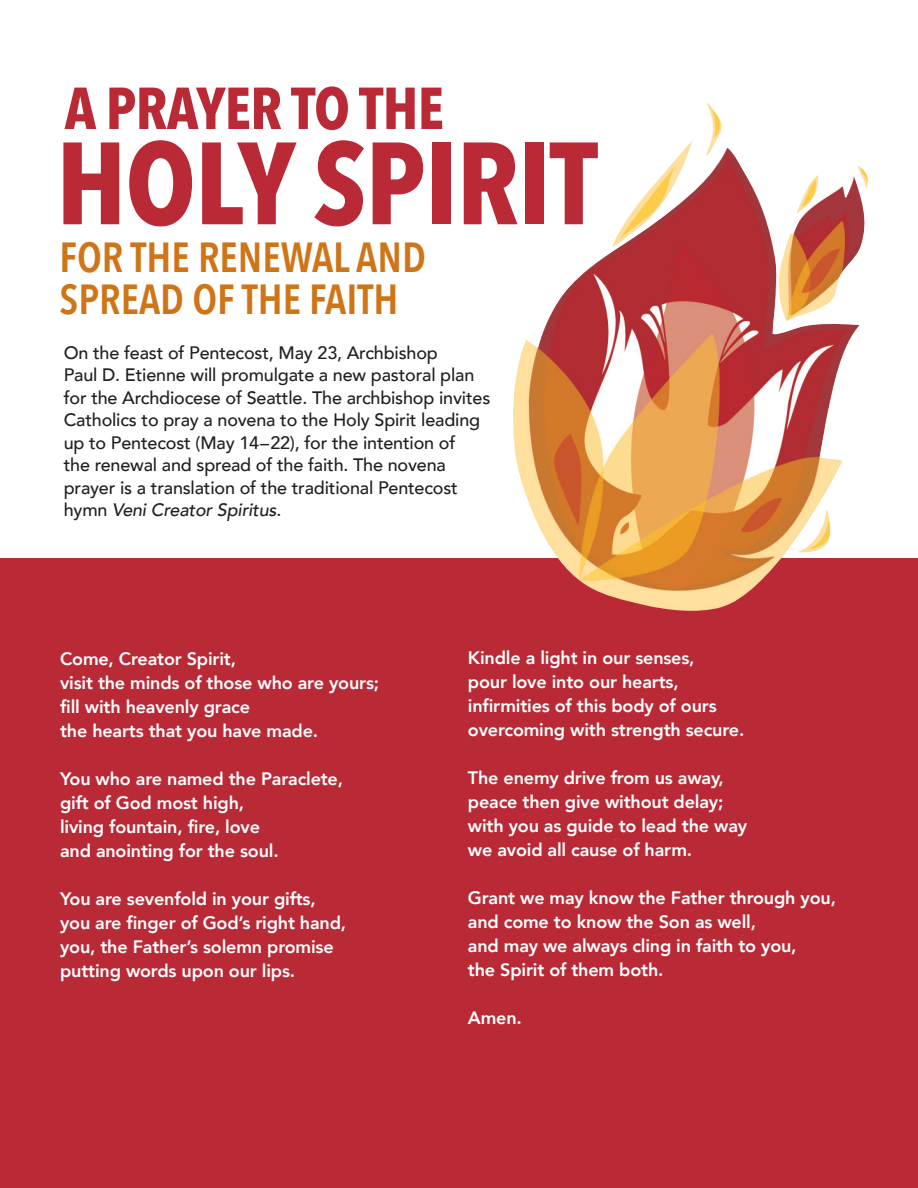
<style>
.page{position:relative;width:918px;height:1188px;background:#fff}
.page>*{position:absolute;margin:0;border:0;box-sizing:border-box;transform-origin:0 0}
.t1{font:700 115.5px "Avenir Next Condensed";letter-spacing:-.01em;color:#b92a36}
.t2{font:700 58.5px "Avenir Next Condensed";letter-spacing:-.01em;color:#b92a36}
.t3{font:600 42px/42px "Avenir Next Condensed";color:#cf7517}
.t4{font:800 18px/24px "Avenir";letter-spacing:-.01em;color:#fff}
.t5{font:500 18px/22.5px "Avenir";letter-spacing:-.01em;color:#231f20}
.s1{font-style:italic}
</style>
<div class="page">
<div style="left:0;top:558px;width:918px;height:630px;background:#b92a36"></div>
<img style="left:513px;top:103px;width:355px;height:508px">
<h2 class="t2" style="left:64px;top:73px;width:381px">A PRAYER TO THE</h2>
<h1 class="t1" style="left:56px;top:113px;width:543px">HOLY SPIRIT</h1>
<h3 class="t3" style="left:60px;top:235px;width:368px">FOR THE RENEWAL AND<br>SPREAD OF THE FAITH</h3>
<p class="t5" style="left:64px;top:340px;width:428px">On the feast of Pentecost, May 23, Archbishop<br>Paul D. Etienne will promulgate a new pastoral plan for the Archdiocese of Seattle. The archbishop invites Catholics to pray a novena to the Holy Spirit leading up to Pentecost (May 14–22), for the intention of<br>the renewal and spread of the faith. The novena prayer is a translation of the traditional Pentecost hymn <span class="s1">Veni Creator Spiritus</span>.</p>
<p class="t4" style="left:60px;top:647px;width:321px">Come, Creator Spirit,<br>visit the minds of those who are yours; fill with heavenly grace<br>the hearts that you have made.</p>
<p class="t4" style="left:60px;top:767px;width:285px">You who are named the Paraclete, gift of God most high,<br>living fountain, fire, love<br>and anointing for the soul.</p>
<p class="t4" style="left:60px;top:887px;width:288px">You are sevenfold in your gifts, you are finger of God’s right hand, you, the Father’s solemn promise putting words upon our lips.</p>
<p class="t4" style="left:468px;top:646px;width:278px">Kindle a light in our senses,<br>pour love into our hearts, infirmities of this body of ours overcoming with strength secure.</p>
<p class="t4" style="left:468px;top:766px;width:281px">The enemy drive from us away, peace then give without delay; with you as guide to lead the way we avoid all cause of harm.</p>
<p class="t4" style="left:468px;top:886px;width:370px">Grant we may know the Father through you, and come to know the Son as well,<br>and may we always cling in faith to you,<br>the Spirit of them both.</p>
<p class="t4" style="left:468px;top:1006px;width:55px">Amen.</p>
</div>
